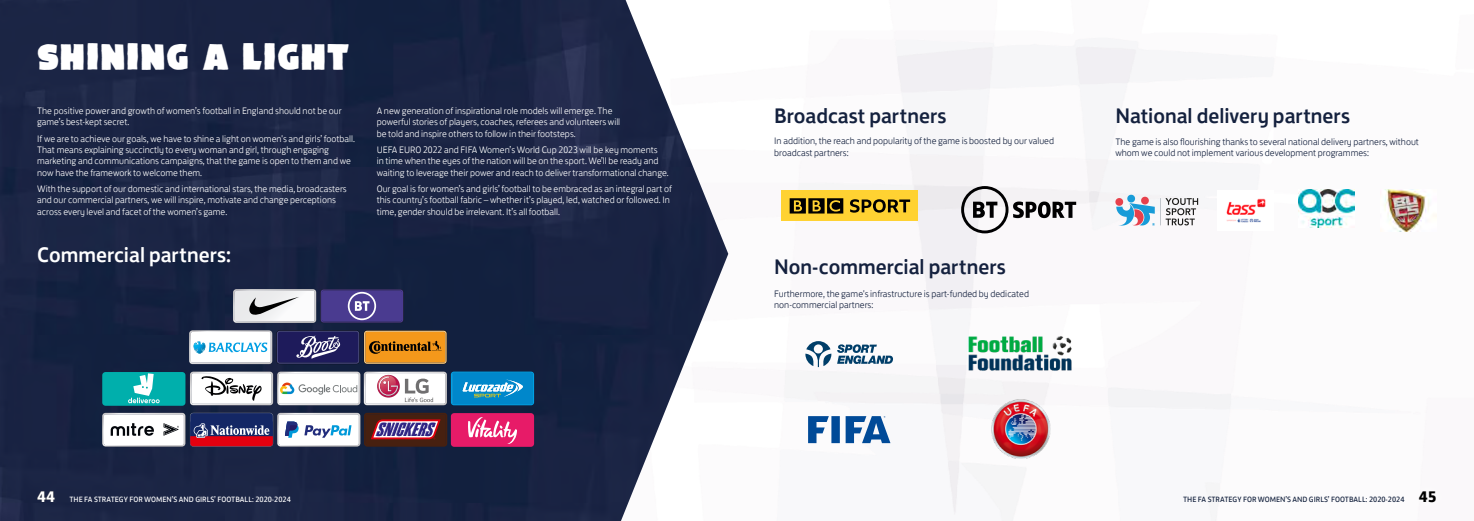
<style>
.page{position:relative;width:1474px;height:521px;background:#fff}
.page>*{position:absolute;margin:0;border:0;box-sizing:border-box;transform-origin:0 0}
.t1{font:40.34px "FA Brush";color:#fff}
.t2{font:500 21.61px "FS Jack";color:#14213e}
.t3{font:500 21.61px "FS Jack";color:#fff}
.t4{font:300 9.62px/11.4px "FS Jack";color:#fff}
.t5{font:300 9.62px/11.4px "FS Jack";color:#14213e}
.t6{font:7.88px "FS Jack";color:#fff}
.t7{font:7.88px "FS Jack";color:#13213d}
.s1{font-weight:700;font-size:15.75px;color:#000}
</style>
<div class="page">
<img style="left:781px;top:46px;width:656px;height:475px">
<img style="left:0;top:0;width:728px;height:521px">
<svg style="left:233px;top:289px;width:170px;height:34px"></svg>
<svg style="left:189px;top:330px;width:258px;height:34px"></svg>
<div style="left:102px;top:372px;width:83px;height:34px;background:#00afac;border-radius:3px"></div>
<svg style="left:128px;top:373px;width:32px;height:30px"></svg>
<svg style="left:102px;top:413px;width:345px;height:33px"></svg>
<div style="left:451px;top:413px;width:83px;height:33px;background:#e71b68;border-radius:3px"></div>
<svg style="left:468px;top:417px;width:49px;height:27px"></svg>
<svg style="left:190px;top:372px;width:344px;height:33px"></svg>
<div style="left:781px;top:191px;width:137px;height:30px;background:#ffd232"></div>
<svg style="left:789px;top:198px;width:54px;height:15px"></svg>
<svg style="left:850px;top:199px;width:60px;height:14px"></svg>
<svg style="left:961px;top:186px;width:115px;height:47px"></svg>
<svg style="left:837px;top:344px;width:56px;height:20px"></svg>
<svg style="left:805px;top:341px;width:26px;height:26px"></svg>
<img style="left:979px;top:397px;width:83px;height:69px">
<svg style="left:808px;top:416px;width:20px;height:27px"></svg>
<div style="left:831px;top:416px;width:8px;height:27px;background:#004a98"></div>
<svg style="left:845px;top:416px;width:45px;height:27px"></svg>
<img style="left:968px;top:332px;width:104px;height:47px">
<svg style="left:1160px;top:198px;width:38px;height:27px"></svg>
<svg style="left:1115px;top:195px;width:39px;height:31px"></svg>
<img style="left:1380px;top:189px;width:56px;height:43px">
<img style="left:1298px;top:189px;width:56px;height:38px">
<img style="left:1217px;top:190px;width:56px;height:40px">
<div style="left:1410px;top:482px;width:35px;height:29px;background:#fff"></div>
<h1 class="t1" style="left:37px;top:37px;width:314px">SHINING A LIGHT</h1>
<p class="t4" style="left:37px;top:104px;width:306px">The positive power and growth of women’s football in England should not be our game’s best-kept secret.</p>
<p class="t4" style="left:37px;top:132px;width:319px">If we are to achieve our goals, we have to shine a light on women's and girls’ football.<br>That means explaining succinctly to every woman and girl, through engaging marketing and communications campaigns, that the game is open to them and we now have the framework to welcome them.</p>
<p class="t4" style="left:37px;top:182px;width:311px">With the support of our domestic and international stars, the media, broadcasters and our commercial partners, we will inspire, motivate and change perceptions across every level and facet of the women’s game.</p>
<h2 class="t3" style="left:37px;top:237px;width:196px">Commercial partners:</h2>
<p class="t4" style="left:377px;top:104px;width:245px">A new generation of inspirational role models will emerge. The powerful stories of players, coaches, referees and volunteers will be told and inspire others to follow in their footsteps.</p>
<p class="t4" style="left:377px;top:143px;width:293px">UEFA EURO 2022 and FIFA Women’s World Cup 2023 will be key moments<br>in time when the eyes of the nation will be on the sport. We’ll be ready and waiting to leverage their power and reach to deliver transformational change.</p>
<p class="t4" style="left:377px;top:182px;width:296px">Our goal is for women’s and girls’ football to be embraced as an integral part of this country’s football fabric – whether it’s played, led, watched or followed. In time, gender should be irrelevant. It’s all football.</p>
<h2 class="t2" style="left:774px;top:98px;width:174px">Broadcast partners</h2>
<h2 class="t2" style="left:1115px;top:98px;width:236px">National delivery partners</h2>
<p class="t5" style="left:774px;top:135px;width:281px">In addition, the reach and popularity of the game is boosted by our valued broadcast partners:</p>
<h2 class="t2" style="left:774px;top:249px;width:233px">Non-commercial partners</h2>
<p class="t5" style="left:774px;top:287px;width:256px">Furthermore, the game's infrastructure is part-funded by dedicated non-commercial partners:</p>
<p class="t5" style="left:1115px;top:135px;width:305px">The game is also flourishing thanks to several national delivery partners, without whom we could not implement various development programmes:</p>
<p class="t6" style="left:37px;top:493px;width:255px"><span class="s1">44</span> THE FA STRATEGY FOR WOMEN’S AND GIRLS’ FOOTBALL: 2020-2024</p>
<p class="t7" style="left:1183px;top:493px;width:255px">THE FA STRATEGY FOR WOMEN’S AND GIRLS’ FOOTBALL: 2020-2024 <span class="s1">45</span></p>
</div>
